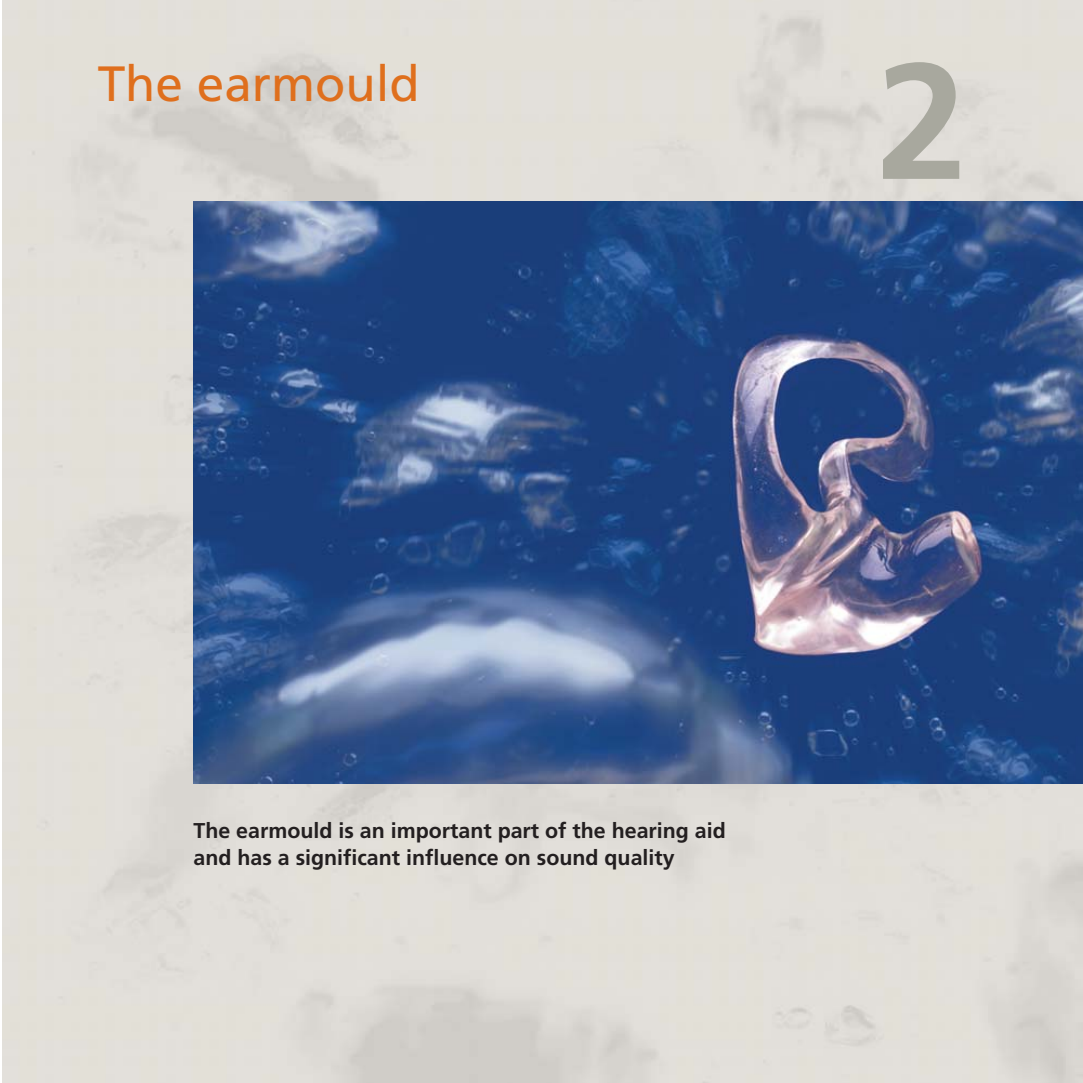
<style>
.page{position:relative;width:1083px;height:1083px;background:#fff}
.page>*{position:absolute;margin:0;border:0;box-sizing:border-box;transform-origin:0 0}
.t1{font:700 164.25px "Frutiger";color:#a8a89e}
.t2{font:49.5px "Frutiger";color:#df6f1d}
.t3{font:700 21.38px/27px "Frutiger";color:#231f20}
</style>
<div class="page">
<img style="left:2px;top:0;width:1080px;height:1082px">
<img style="left:193px;top:201px;width:889px;height:582px">
<h2 class="t2" style="left:98px;top:64px;width:323px">The earmould</h2>
<h1 class="t1" style="left:876px;top:56px;width:93px">2</h1>
<p class="t3" style="left:193px;top:818px;width:534px">The earmould is an important part of the hearing aid and has a significant influence on sound quality</p>
</div>
